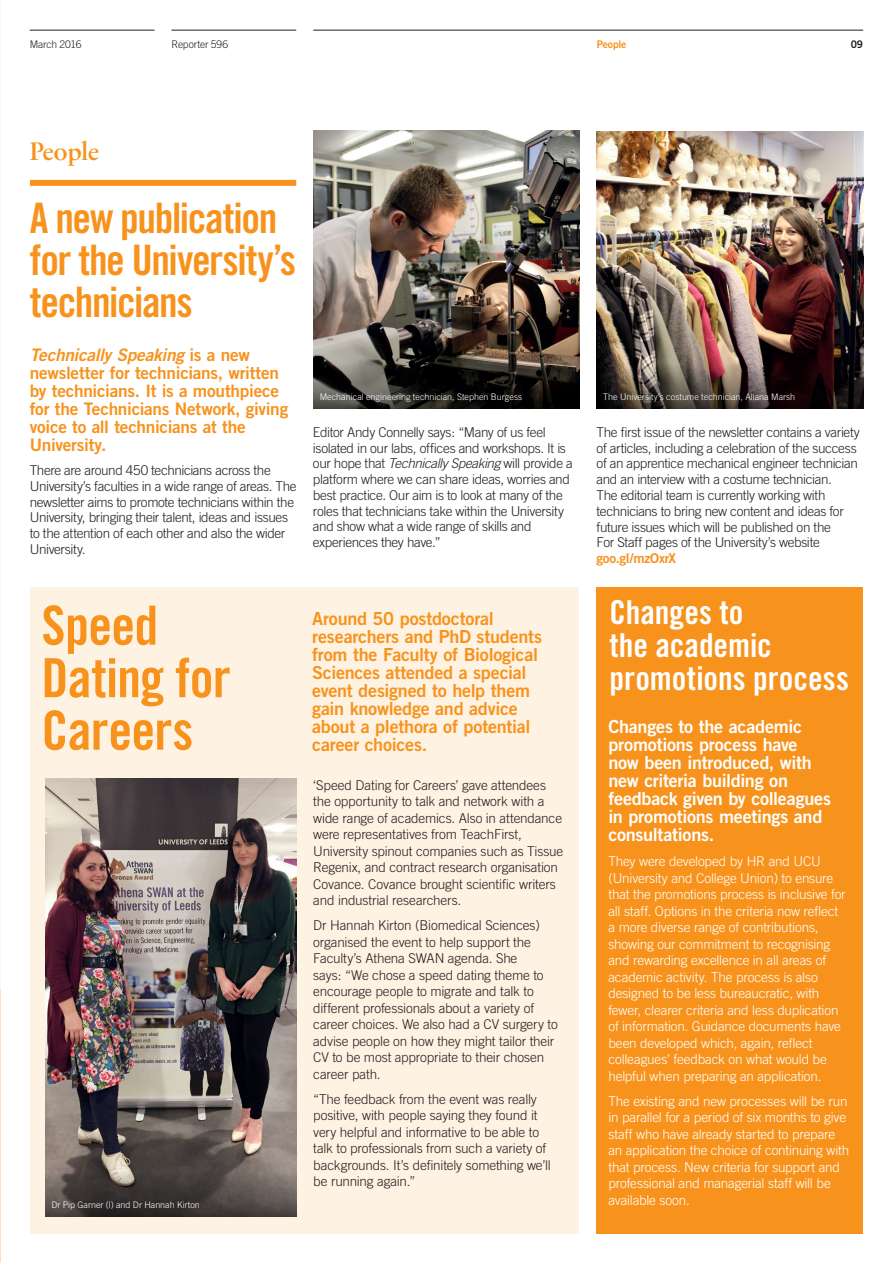
<style>
.page{position:relative;width:893px;height:1263px;background:#fff}
.page>*{position:absolute;margin:0;border:0;box-sizing:border-box;transform-origin:0 0}
.t1{font:54px/52.5px "Trade Gothic Bold Cond Twenty";letter-spacing:-.015em;color:#f7931d}
.t2{font:42px/42px "Trade Gothic Bold Cond Twenty";letter-spacing:-.035em;color:#f7931d}
.t3{font:33px/33px "Trade Gothic Bold Cond Twenty";color:#fff}
.t4{font:27px "Sabon Semi Bold PL";letter-spacing:-.02em;color:#f7931d}
.t5{font:18px/18px "Trade Gothic Bold Two";letter-spacing:-.015em;color:#f7931d}
.t6{font:18px/18px "Trade Gothic Bold Two";letter-spacing:-.015em;color:#fff}
.t7{font:17.25px/18px "Trade Gothic Bold Two";letter-spacing:-.015em;color:#f7931d}
.t8{font:300 13.5px/16.5px "Trade Gothic";letter-spacing:-.02em;color:#231f20}
.t9{font:300 13.5px/16.5px "Trade Gothic";letter-spacing:-.01em;color:#fff}
.t10{font:13.5px "Trade Gothic Bold Two";letter-spacing:-.025em;color:#f7931d}
.t11{font:300 10.5px "Trade Gothic";letter-spacing:-.015em;color:#231f20}
.t12{font:10.5px "Trade Gothic Bold Two";letter-spacing:-.015em;color:#f7931d}
.t13{font:10.5px "Trade Gothic Bold Two";color:#231f20}
.t14{font:300 9px "Trade Gothic";color:#fff}
.s1{font-style:italic}
</style>
<div class="page">
<div style="left:30px;top:587px;width:549px;height:646px;background:#fef2e3"></div>
<div style="left:597px;top:587px;width:266px;height:646px;background:#f7931d"></div>
<hr style="left:313px;top:30px;width:550px;height:1px;background:#231f20">
<hr style="left:171px;top:30px;width:125px;height:1px;background:#231f20">
<hr style="left:30px;top:30px;width:124px;height:1px;background:#231f20">
<div style="left:30px;top:180px;width:266px;height:6px;background:#f7931d"></div>
<img style="left:597px;top:131px;width:266px;height:217px">
<img style="left:313px;top:131px;width:267px;height:217px">
<svg style="left:313px;top:348px;width:267px;height:60px;background:#35312c"></svg>
<img style="left:597px;top:348px;width:266px;height:60px">
<img style="left:45px;top:779px;width:251px;height:377px">
<svg style="left:45px;top:1156px;width:251px;height:60px;background:#554d4a"></svg>
<p class="t11" style="left:30px;top:38px;width:53px">March 2016</p>
<p class="t11" style="left:171px;top:38px;width:58px">Reporter 596</p>
<p class="t12" style="left:597px;top:37px;width:31px">People</p>
<p class="t13" style="left:851px;top:37px;width:14px">09</p>
<h3 class="t4" style="left:30px;top:134px;width:71px">People</h3>
<h2 class="t2" style="left:30px;top:196px;width:268px">A new publication for the University’s technicians</h2>
<p class="t7" style="left:30px;top:345px;width:260px"><span class="s1">Technically Speaking</span> is a new newsletter for technicians, written by technicians. It is a mouthpiece for the Technicians Network, giving voice to all technicians at the<br>University.</p>
<p class="t8" style="left:30px;top:462px;width:268px;line-height:15.8px">There are around 450 technicians across the University’s faculties in a wide range of areas. The newsletter aims to promote technicians within the University, bringing their talent, ideas and issues to the attention of each other and also the wider University.</p>
<h1 class="t1" style="left:41px;top:599px;width:191px">Speed<br>Dating for<br>Careers</h1>
<p class="t14" style="left:51px;top:1199px;width:150px">Dr Pip Garner (l) and Dr Hannah Kirton</p>
<p class="t14" style="left:320px;top:391px;width:204px">Mechanical engineering technician, Stephen Burgess</p>
<p class="t14" style="left:603px;top:391px;width:193px">The University’s costume technician, Allana Marsh</p>
<p class="t8" style="left:313px;top:424px;width:261px;line-height:15.8px">Editor Andy Connelly says: “Many of us feel isolated in our labs, offices and workshops. It is our hope that <span class="s1">Technically Speaking</span> will provide a platform where we can share ideas, worries and best practice. Our aim is to look at many of the roles that technicians take within the University and show what a wide range of skills and experiences they have.”</p>
<p class="t8" style="left:597px;top:424px;width:265px;line-height:15.8px">The first issue of the newsletter contains a variety of articles, including a celebration of the success of an apprentice mechanical engineer technician and an interview with a costume technician.<br>The editorial team is currently working with technicians to bring new content and ideas for future issues which will be published on the<br>For Staff pages of the University’s website</p>
<p class="t10" style="left:597px;top:550px;width:81px">goo.gl/mzOxrX</p>
<h3 class="t5" style="left:312px;top:609px;width:231px">Around 50 postdoctoral researchers and PhD students from the Faculty of Biological<br>Sciences attended a special event designed to help them gain knowledge and advice about a plethora of potential career choices.</h3>
<p class="t8" style="left:313px;top:776px;width:251px">‘Speed Dating for Careers’ gave attendees the opportunity to talk and network with a wide range of academics. Also in attendance were representatives from TeachFirst, University spinout companies such as Tissue Regenix, and contract research organisation Covance. Covance brought scientific writers and industrial researchers.</p>
<p class="t8" style="left:313px;top:917px;width:246px">Dr Hannah Kirton (Biomedical Sciences) organised the event to help support the Faculty’s Athena SWAN agenda. She<br>says: “We chose a speed dating theme to encourage people to migrate and talk to different professionals about a variety of career choices. We also had a CV surgery to advise people on how they might tailor their CV to be most appropriate to their chosen career path.</p>
<p class="t8" style="left:313px;top:1090px;width:239px">“The feedback from the event was really positive, with people saying they found it very helpful and informative to be able to talk to professionals from such a variety of backgrounds. It’s definitely something we’ll be running again.”</p>
<h3 class="t3" style="left:609px;top:595px;width:241px">Changes to<br>the academic promotions process</h3>
<h3 class="t6" style="left:608px;top:717px;width:224px">Changes to the academic promotions process have now been introduced, with new criteria building on feedback given by colleagues in promotions meetings and consultations.</h3>
<p class="t9" style="left:608px;top:853px;width:239px">They were developed by HR and UCU (University and College Union) to ensure that the promotions process is inclusive for all staff. Options in the criteria now reflect a more diverse range of contributions, showing our commitment to recognising and rewarding excellence in all areas of academic activity. The process is also designed to be less bureaucratic, with fewer, clearer criteria and less duplication of information. Guidance documents have been developed which, again, reflect colleagues’ feedback on what would be helpful when preparing an application.</p>
<p class="t9" style="left:608px;top:1092px;width:242px">The existing and new processes will be run in parallel for a period of six months to give staff who have already started to prepare an application the choice of continuing with that process. New criteria for support and professional and managerial staff will be available soon.</p>
</div>
